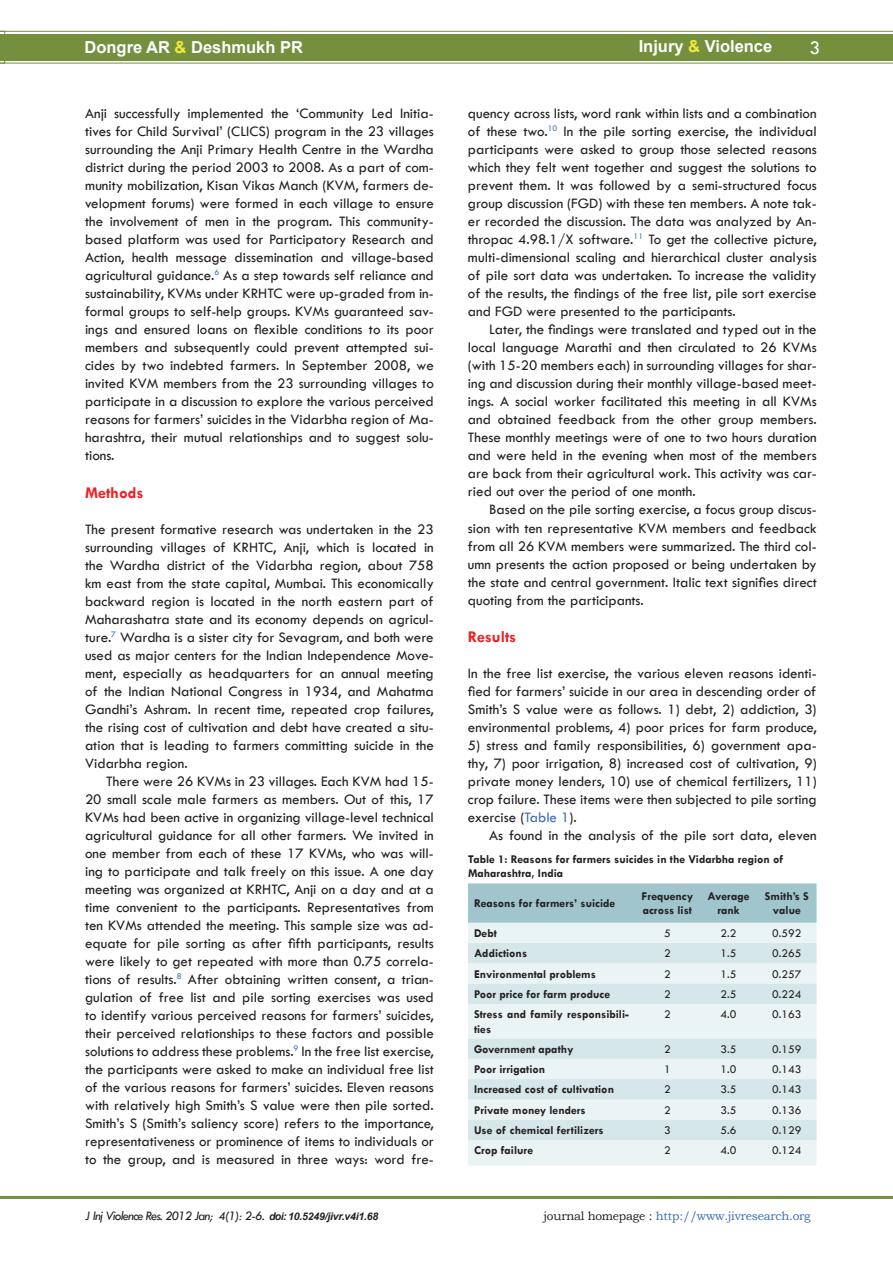
<style>
.page{position:relative;width:893px;height:1263px;background:#fff}
.page>*{position:absolute;margin:0;border:0;box-sizing:border-box;transform-origin:0 0}
.t1{font:19.5px "Tw Cen";color:#fff}
.t2{font:700 16.5px "Arial";color:#fff}
.t3{font:700 16.5px "Tw Cen";color:#ee2123}
.t4{font:15px/18px "Tw Cen";color:#231f20;text-align:justify}
.t5{font:italic 13.5px "Tw Cen";letter-spacing:-.06em;color:#231f20}
.t6{font:700 12px/14.4px "Tw Cen";color:#231f20}
.t7{font:12px "Tw Cen";color:#231f20}
.t8{font:12px "Bookman Old Style";letter-spacing:-.02em;color:#3b6cb5}
.s1{color:#efea37}
.s2{color:#3b6cb5}
.s3{font-family:"Arial";font-weight:700;font-size:10.5px}
.s4{color:#231f20}
</style>
<div class="page">
<hr style="left:0;top:1196px;width:893px;height:3px;background:#748f3e">
<svg style="left:0;top:30px;width:893px;height:34px;background:#889f5a"></svg>
<div style="left:468px;top:883px;width:349px;height:40px;background:#a0c5cc"></div>
<div style="left:468px;top:923px;width:349px;height:242px;background:#ebf4f5"></div>
<svg style="left:468px;top:943px;width:349px;height:197px;background:#e0edee"></svg>
<p class="t2" style="left:85px;top:36px;width:220px">Dongre AR <span class="s1">&amp;</span> Deshmukh PR</p>
<p class="t4" style="left:85px;top:105px;width:350px">Anji successfully implemented the ‘Community Led Initia&shy;tives for Child Survival’ (CLICS) program in the 23 villages surrounding the Anji Primary Health Centre in the Wardha district during the period 2003 to 2008. As a part of com&shy;munity mobilization, Kisan Vikas Manch (KVM, farmers de&shy;velopment forums) were formed in each village to ensure the involvement of men in the program. This community&shy;based platform was used for Participatory Research and Action, health message dissemination and village-based agricultural guidance.<sup>6</sup> As a step towards self reliance and sustainability, KVMs under KRHTC were up-graded from in&shy;formal groups to self-help groups. KVMs guaranteed sav&shy;ings and ensured loans on flexible conditions to its poor members and subsequently could prevent attempted sui&shy;cides by two indebted farmers. In September 2008, we invited KVM members from the 23 surrounding villages to participate in a discussion to explore the various perceived reasons for farmers’ suicides in the Vidarbha region of Ma&shy;harashtra, their mutual relationships and to suggest solu&shy;tions.</p>
<p class="t3" style="left:85px;top:483px;width:60px">Methods</p>
<p class="t4" style="left:85px;top:520px;width:350px">The present formative research was undertaken in the 23 surrounding villages of KRHTC, Anji, which is located in the Wardha district of the Vidarbha region, about 758 km east from the state capital, Mumbai. This economically backward region is located in the north eastern part of Maharashatra state and its economy depends on agricul&shy;ture.<sup>7</sup> Wardha is a sister city for Sevagram, and both were used as major centers for the Indian Independence Move&shy;ment, especially as headquarters for an annual meeting of the Indian National Congress in 1934, and Mahatma Gandhi’s Ashram. In recent time, repeated crop failures, the rising cost of cultivation and debt have created a situ&shy;ation that is leading to farmers committing suicide in the Vidarbha region.</p>
<p class="t4" style="left:85px;top:772px;width:350px;text-indent:21px">There were 26 KVMs in 23 villages. Each KVM had 15- 20 small scale male farmers as members. Out of this, 17<br>KVMs had been active in organizing village-level technical agricultural guidance for all other farmers. We invited in one member from each of these 17 KVMs, who was will&shy;ing to participate and talk freely on this issue. A one day meeting was organized at KRHTC, Anji on a day and at a time convenient to the participants. Representatives from ten KVMs attended the meeting. This sample size was ad&shy;equate for pile sorting as after fifth participants, results were likely to get repeated with more than 0.75 correla&shy;tions of results.<sup>8</sup> After obtaining written consent, a trian&shy;gulation of free list and pile sorting exercises was used to identify various perceived reasons for farmers’ suicides, their perceived relationships to these factors and possible solutions to address these problems.<sup>9</sup> In the free list exercise, the participants were asked to make an individual free list of the various reasons for farmers’ suicides. Eleven reasons with relatively high Smith’s S value were then pile sorted.<br>Smith’s S (Smith’s saliency score) refers to the importance, representativeness or prominence of items to individuals or to the group, and is measured in three ways: word fre-</p>
<p class="t2" style="left:639px;top:36px;width:135px">Injury <span class="s1">&amp;</span> Violence</p>
<h1 class="t1" style="left:809px;top:36px;width:12px">3</h1>
<p class="t4" style="left:468px;top:105px;width:350px">quency across lists, word rank within lists and a combination of these two.<sup>10</sup> In the pile sorting exercise, the individual participants were asked to group those selected reasons which they felt went together and suggest the solutions to prevent them. It was followed by a semi-structured focus group discussion (FGD) with these ten members. A note tak&shy;er recorded the discussion. The data was analyzed by An&shy;thropac 4.98.1/X software.<sup>11</sup> To get the collective picture, multi-dimensional scaling and hierarchical cluster analysis of pile sort data was undertaken. To increase the validity of the results, the findings of the free list, pile sort exercise and FGD were presented to the participants.</p>
<p class="t4" style="left:468px;top:321px;width:350px;text-indent:21px">Later, the findings were translated and typed out in the local language Marathi and then circulated to 26 KVMs (with 15-20 members each) in surrounding villages for shar&shy;ing and discussion during their monthly village-based meet&shy;ings. A social worker facilitated this meeting in all KVMs and obtained feedback from the other group members.<br>These monthly meetings were of one to two hours duration and were held in the evening when most of the members are back from their agricultural work. This activity was car&shy;ried out over the period of one month.</p>
<p class="t4" style="left:468px;top:501px;width:350px;text-indent:21px">Based on the pile sorting exercise, a focus group discus&shy;sion with ten representative KVM members and feedback from all 26 KVM members were summarized. The third col&shy;umn presents the action proposed or being undertaken by the state and central government. Italic text signifies direct quoting from the participants.</p>
<p class="t3" style="left:468px;top:627px;width:50px">Results</p>
<p class="t4" style="left:468px;top:664px;width:350px">In the free list exercise, the various eleven reasons identi&shy;fied for farmers’ suicide in our area in descending order of Smith’s S value were as follows. 1) debt, 2) addiction, 3) environmental problems, 4) poor prices for farm produce,</p>
<p class="t4" style="left:468px;top:736px;width:350px">5) stress and family responsibilities, 6) government apa&shy;thy, 7) poor irrigation, 8) increased cost of cultivation, 9) private money lenders, 10) use of chemical fertilizers, 11) crop failure. These items were then subjected to pile sorting exercise (<span class="s2">Table 1</span>).</p>
<p class="t4" style="left:489px;top:826px;width:329px">As found in the analysis of the pile sort data, eleven</p>
<p class="t6" style="left:468px;top:852px;width:317px">Table 1: Reasons for farmers suicides in the Vidarbha region of<br>Maharashtra, India</p>
<p class="t6" style="left:474px;top:896px;width:143px">Reasons for farmers’ suicide</p>
<p class="t6" style="left:642px;top:889px;width:53px">Frequency across list</p>
<p class="t6" style="left:707px;top:889px;width:44px;text-align:center">Average rank</p>
<p class="t6" style="left:765px;top:889px;width:45px;text-align:center">Smith’s S value</p>
<p class="t6" style="left:474px;top:926px;width:24px">Debt</p>
<p class="t7" style="left:664px;top:926px;width:8px">5</p>
<p class="t7" style="left:720px;top:926px;width:17px">2.2</p>
<p class="t7" style="left:772px;top:926px;width:31px">0.592</p>
<p class="t6" style="left:474px;top:946px;width:55px">Addictions</p>
<p class="t7" style="left:664px;top:946px;width:8px">2</p>
<p class="t7" style="left:720px;top:946px;width:17px">1.5</p>
<p class="t7" style="left:772px;top:946px;width:31px">0.265</p>
<p class="t6" style="left:474px;top:966px;width:123px">Environmental problems</p>
<p class="t7" style="left:664px;top:967px;width:8px">2</p>
<p class="t7" style="left:720px;top:967px;width:17px">1.5</p>
<p class="t7" style="left:772px;top:967px;width:31px">0.257</p>
<p class="t6" style="left:474px;top:986px;width:138px">Poor price for farm produce</p>
<p class="t7" style="left:664px;top:987px;width:8px">2</p>
<p class="t7" style="left:720px;top:987px;width:17px">2.5</p>
<p class="t7" style="left:772px;top:987px;width:31px">0.224</p>
<p class="t6" style="left:474px;top:1007px;width:156px">Stress and family responsibili&shy;ties</p>
<p class="t7" style="left:664px;top:1007px;width:8px">2</p>
<p class="t7" style="left:720px;top:1007px;width:17px">4.0</p>
<p class="t7" style="left:772px;top:1007px;width:31px">0.163</p>
<p class="t6" style="left:474px;top:1041px;width:101px">Government apathy</p>
<p class="t7" style="left:664px;top:1042px;width:8px">2</p>
<p class="t7" style="left:720px;top:1042px;width:17px">3.5</p>
<p class="t7" style="left:772px;top:1042px;width:31px">0.159</p>
<p class="t6" style="left:474px;top:1062px;width:73px">Poor irrigation</p>
<p class="t7" style="left:664px;top:1062px;width:8px">1</p>
<p class="t7" style="left:720px;top:1062px;width:17px">1.0</p>
<p class="t7" style="left:772px;top:1062px;width:31px">0.143</p>
<p class="t6" style="left:474px;top:1082px;width:142px">Increased cost of cultivation</p>
<p class="t7" style="left:664px;top:1082px;width:8px">2</p>
<p class="t7" style="left:720px;top:1082px;width:17px">3.5</p>
<p class="t7" style="left:772px;top:1082px;width:31px">0.143</p>
<p class="t6" style="left:474px;top:1102px;width:113px">Private money lenders</p>
<p class="t7" style="left:664px;top:1103px;width:8px">2</p>
<p class="t7" style="left:720px;top:1103px;width:17px">3.5</p>
<p class="t7" style="left:772px;top:1103px;width:31px">0.136</p>
<p class="t6" style="left:474px;top:1123px;width:131px">Use of chemical fertilizers</p>
<p class="t7" style="left:664px;top:1123px;width:8px">3</p>
<p class="t7" style="left:720px;top:1123px;width:17px">5.6</p>
<p class="t7" style="left:772px;top:1123px;width:31px">0.129</p>
<p class="t6" style="left:474px;top:1143px;width:61px">Crop failure</p>
<p class="t7" style="left:664px;top:1143px;width:8px">2</p>
<p class="t7" style="left:720px;top:1143px;width:17px">4.0</p>
<p class="t7" style="left:772px;top:1143px;width:31px">0.124</p>
<p class="t5" style="left:85px;top:1207px;width:295px">J Inj Violence Res. 2012 Jan; 4(1): 2-6. <span class="s3">doi: 10.5249/jivr.v4i1.68</span></p>
<p class="t8" style="left:543px;top:1208px;width:269px"><span class="s4">journal homepage :</span> http://www.jivresearch.org</p>
</div>
